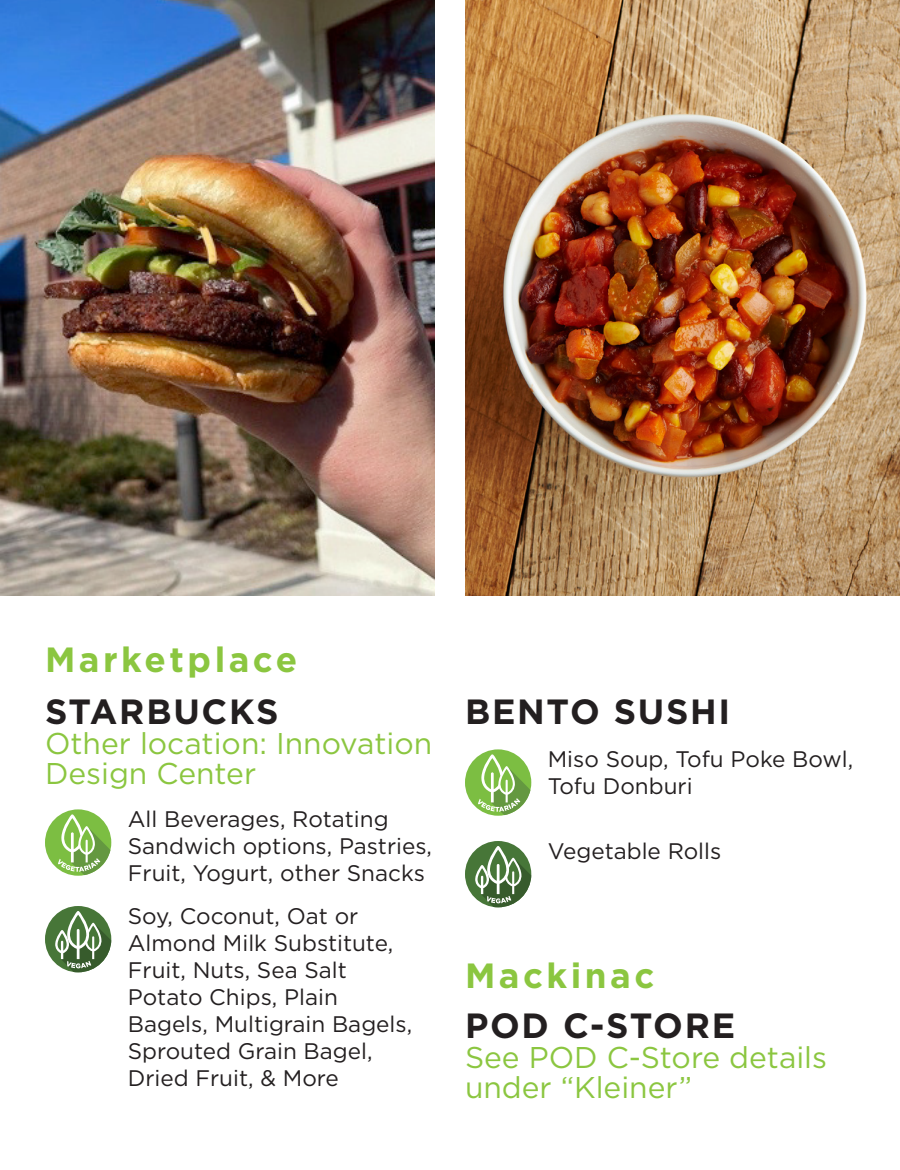
<style>
.page{position:relative;width:900px;height:1170px;background:#fff}
.page>*{position:absolute;margin:0;border:0;box-sizing:border-box;transform-origin:0 0}
.t1{font:700 35px "Gotham";letter-spacing:.05em;color:#231f20}
.t2{font:700 35px "Gotham";letter-spacing:.1em;color:#8bc640}
.t3{font:30px/30px "Gotham";color:#8bc640}
.t4{font:22.5px/27px "Gotham";color:#231f20}
</style>
<div class="page">
<img style="left:465px;top:0;width:435px;height:596px">
<div style="left:45px;top:809px;width:66px;height:67px;background:#7cbe42;border-radius:50%"></div>
<svg style="left:58px;top:814px;width:52px;height:61px"></svg>
<div style="left:465px;top:749px;width:66px;height:67px;background:#7cbe42;border-radius:50%"></div>
<svg style="left:478px;top:754px;width:52px;height:61px"></svg>
<div style="left:45px;top:906px;width:66px;height:66px;background:#477638;border-radius:50%"></div>
<svg style="left:55px;top:911px;width:56px;height:61px"></svg>
<div style="left:465px;top:841px;width:66px;height:66px;background:#477638;border-radius:50%"></div>
<svg style="left:475px;top:846px;width:56px;height:61px"></svg>
<img style="left:0;top:0;width:435px;height:596px">
<p class="t2" style="left:45px;top:636px;width:254px">Marketplace</p>
<p class="t1" style="left:45px;top:689px;width:235px">STARBUCKS</p>
<p class="t3" style="left:45px;top:728px;width:389px">Other location: Innovation<br>Design Center</p>
<p class="t4" style="left:128px;top:805px;width:306px">All Beverages, Rotating<br>Sandwich options, Pastries,<br>Fruit, Yogurt, other Snacks</p>
<p class="t4" style="left:128px;top:902px;width:286px">Soy, Coconut, Oat or<br>Almond Milk Substitute,<br>Fruit, Nuts, Sea Salt<br>Potato Chips, Plain<br>Bagels, Multigrain Bagels,<br>Sprouted Grain Bagel,<br>Dried Fruit, &amp; More</p>
<p class="t1" style="left:465px;top:689px;width:267px">BENTO SUSHI</p>
<p class="t4" style="left:548px;top:745px;width:307px">Miso Soup, Tofu Poke Bowl,<br>Tofu Donburi</p>
<p class="t4" style="left:548px;top:837px;width:175px">Vegetable Rolls</p>
<p class="t2" style="left:465px;top:952px;width:191px">Mackinac</p>
<p class="t1" style="left:465px;top:1002px;width:272px">POD C-STORE</p>
<p class="t3" style="left:465px;top:1042px;width:364px">See POD C-Store details under “Kleiner”</p>
</div>
